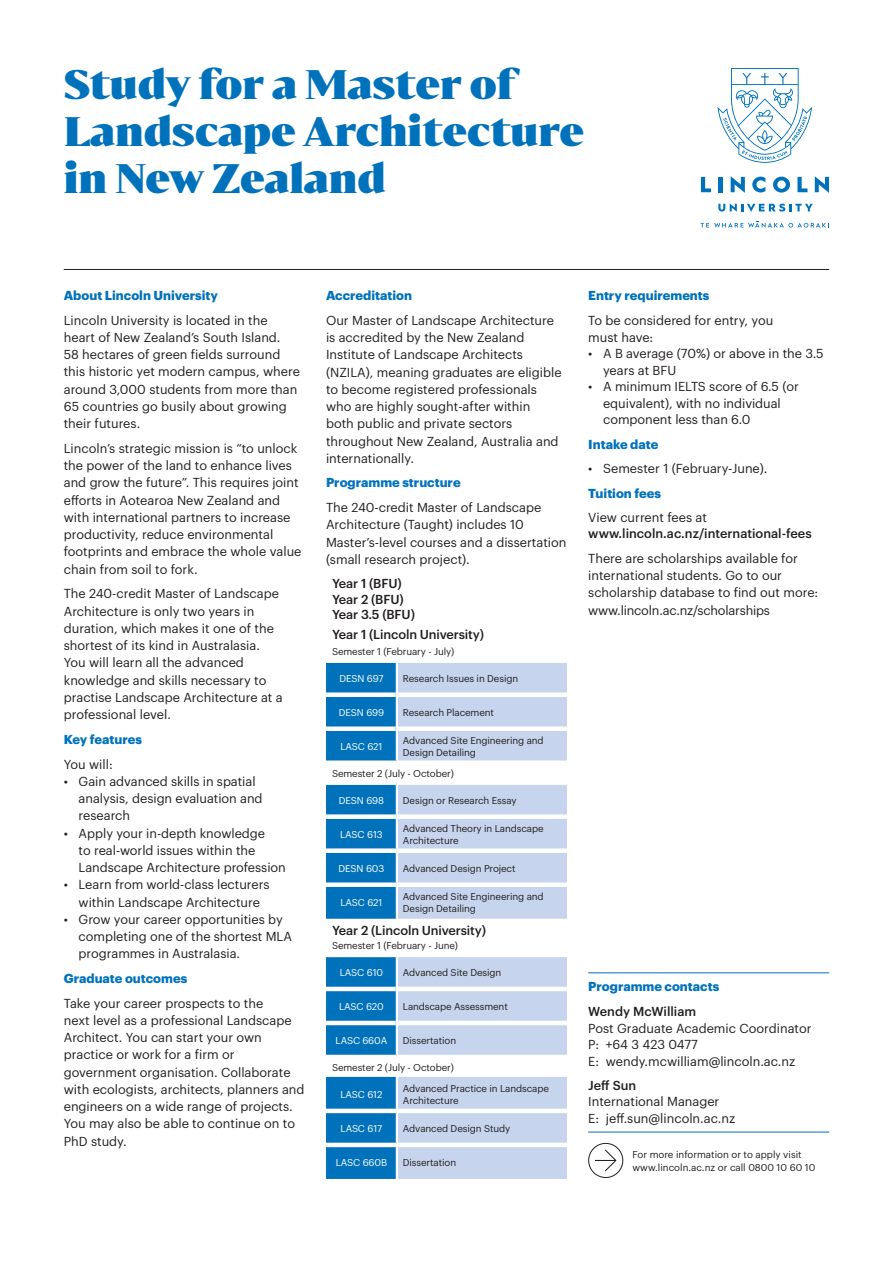
<style>
.page{position:relative;width:893px;height:1263px;background:#fff}
.page>*{position:absolute;margin:0;border:0;box-sizing:border-box;transform-origin:0 0}
.t1{font:900 39px/46.8px "Bw Darius";color:#0072bc}
.t2{font:12.75px/17.2px "Graphik";color:#231f20}
.t3{font:500 12.75px/15.3px "Graphik";letter-spacing:-.01em;color:#231f20}
.t4{font:700 12.75px "Graphik";color:#0072bc}
.t5{font:9.75px/12px "Graphik";letter-spacing:-.01em;color:#231f20}
.t6{font:9.75px "Graphik";letter-spacing:-.01em;color:#fff}
</style>
<div class="page">
<svg style="left:326px;top:663px;width:70px;height:256px;background:#127cc0"></svg>
<svg style="left:398px;top:663px;width:169px;height:516px;background:#cedbef"></svg>
<svg style="left:326px;top:957px;width:71px;height:222px;background:#1a80c2"></svg>
<div style="left:326px;top:692px;width:70px;height:5px;background:#fff"></div>
<div style="left:398px;top:692px;width:169px;height:5px;background:#fff"></div>
<div style="left:326px;top:726px;width:70px;height:5px;background:#fff"></div>
<div style="left:398px;top:726px;width:169px;height:5px;background:#fff"></div>
<svg style="left:566px;top:765px;width:1px;height:15px"></svg>
<div style="left:326px;top:814px;width:71px;height:5px;background:#fff"></div>
<div style="left:397px;top:814px;width:170px;height:5px;background:#fff"></div>
<div style="left:326px;top:848px;width:71px;height:5px;background:#fff"></div>
<div style="left:397px;top:848px;width:170px;height:5px;background:#fff"></div>
<hr style="left:397px;top:953px;width:170px;height:4px;background:#fff">
<hr style="left:326px;top:987px;width:70px;height:4px;background:#fff">
<hr style="left:398px;top:987px;width:169px;height:4px;background:#fff">
<hr style="left:326px;top:1021px;width:70px;height:4px;background:#fff">
<hr style="left:398px;top:1021px;width:169px;height:4px;background:#fff">
<hr style="left:326px;top:1055px;width:71px;height:4px;background:#fff">
<hr style="left:397px;top:1055px;width:170px;height:4px;background:#fff">
<hr style="left:396px;top:957px;width:2px;height:32px;background:#fff">
<hr style="left:396px;top:989px;width:2px;height:34px;background:#fff">
<hr style="left:396px;top:1023px;width:2px;height:32px;background:#fff">
<hr style="left:396px;top:1077px;width:2px;height:32px;background:#fff">
<hr style="left:396px;top:1113px;width:2px;height:30px;background:#fff">
<hr style="left:396px;top:1147px;width:2px;height:32px;background:#fff">
<hr style="left:326px;top:1109px;width:71px;height:4px;background:#fff">
<hr style="left:397px;top:1109px;width:170px;height:4px;background:#fff">
<hr style="left:326px;top:1143px;width:71px;height:4px;background:#fff">
<hr style="left:397px;top:1143px;width:170px;height:4px;background:#fff">
<div style="left:326px;top:760px;width:71px;height:5px;background:#fff"></div>
<div style="left:397px;top:760px;width:171px;height:5px;background:#fff"></div>
<div style="left:326px;top:780px;width:71px;height:5px;background:#fff"></div>
<div style="left:397px;top:780px;width:171px;height:5px;background:#fff"></div>
<div style="left:326px;top:882px;width:71px;height:5px;background:#fff"></div>
<div style="left:397px;top:882px;width:170px;height:5px;background:#fff"></div>
<hr style="left:64px;top:269px;width:765px;height:1px;background:#231f20">
<hr style="left:588px;top:972px;width:241px;height:1px;background:#0072bc">
<hr style="left:588px;top:1132px;width:241px;height:1px;background:#0072bc">
<div style="left:588px;top:1143px;width:35px;height:35px;border:1px solid #231f20;border-radius:50%"></div>
<svg style="left:595px;top:1148px;width:22px;height:24px"></svg>
<svg style="left:718px;top:203px;width:95px;height:9px"></svg>
<svg style="left:815px;top:176px;width:14px;height:17px"></svg>
<svg style="left:701px;top:177px;width:10px;height:15px"></svg>
<hr style="left:718px;top:177px;width:4px;height:15px;background:#0072bc">
<svg style="left:731px;top:176px;width:14px;height:17px"></svg>
<svg style="left:773px;top:177px;width:17px;height:16px"></svg>
<svg style="left:797px;top:177px;width:10px;height:15px"></svg>
<svg style="left:752px;top:177px;width:13px;height:15px"></svg>
<svg style="left:701px;top:222px;width:128px;height:6px"></svg>
<svg style="left:717px;top:68px;width:95px;height:95px"></svg>
<h1 class="t1" style="left:64px;top:59px;width:522px">Study for a Master of<br>Landscape Architecture in New Zealand</h1>
<p class="t4" style="left:64px;top:285px;width:156px">About Lincoln University</p>
<p class="t2" style="left:64px;top:310px;width:238px">Lincoln University is located in the heart of New Zealand’s South Island.<br>58 hectares of green fields surround this historic yet modern campus, where around 3,000 students from more than 65 countries go busily about growing their futures.</p>
<p class="t2" style="left:64px;top:439px;width:239px">Lincoln’s strategic mission is “to unlock the power of the land to enhance lives and grow the future”. This requires joint efforts in Aotearoa New Zealand and with international partners to increase productivity, reduce environmental footprints and embrace the whole value chain from soil to fork.</p>
<p class="t2" style="left:64px;top:584px;width:220px">The 240-credit Master of Landscape<br>Architecture is only two years in duration, which makes it one of the shortest of its kind in Australasia.<br>You will learn all the advanced knowledge and skills necessary to practise Landscape Architecture at a professional level.</p>
<p class="t4" style="left:64px;top:729px;width:80px">Key features</p>
<p class="t2" style="left:64px;top:754px;width:51px">You will:</p>
<p class="t2" style="left:79px;top:771px;width:185px;text-indent:-15px">• Gain advanced skills in spatial analysis, design evaluation and research</p>
<p class="t2" style="left:79px;top:823px;width:209px;text-indent:-15px">• Apply your in-depth knowledge<br>to real-world issues within the<br>Landscape Architecture profession</p>
<p class="t2" style="left:64px;top:875px;width:207px;text-align:center">• Learn from world-class lecturers within Landscape Architecture</p>
<p class="t2" style="left:79px;top:909px;width:215px;text-indent:-15px">• Grow your career opportunities by completing one of the shortest MLA programmes in Australasia.</p>
<p class="t4" style="left:64px;top:968px;width:125px">Graduate outcomes</p>
<p class="t2" style="left:64px;top:993px;width:242px">Take your career prospects to the<br>next level as a professional Landscape Architect. You can start your own practice or work for a firm or government organisation. Collaborate with ecologists, architects, planners and engineers on a wide range of projects.<br>You may also be able to continue on to PhD study.</p>
<p class="t4" style="left:326px;top:286px;width:88px">Accreditation</p>
<p class="t2" style="left:326px;top:310px;width:237px">Our Master of Landscape Architecture is accredited by the New Zealand Institute of Landscape Architects (NZILA), meaning graduates are eligible to become registered professionals who are highly sought-after within<br>both public and private sectors throughout New Zealand, Australia and internationally.</p>
<p class="t4" style="left:326px;top:473px;width:136px">Programme structure</p>
<p class="t2" style="left:326px;top:498px;width:242px">The 240-credit Master of Landscape Architecture (Taught) includes 10<br>Master’s-level courses and a dissertation (small research project).</p>
<p class="t3" style="left:332px;top:575px;width:85px">Year 1 (BFU)<br>Year 2 (BFU)<br>Year 3.5 (BFU)</p>
<p class="t3" style="left:332px;top:625px;width:153px">Year 1 (Lincoln University)</p>
<p class="t5" style="left:332px;top:644px;width:124px">Semester 1 (February - July)</p>
<p class="t6" style="left:339px;top:671px;width:46px">DESN 697</p>
<p class="t5" style="left:403px;top:671px;width:117px">Research Issues in Design</p>
<p class="t6" style="left:339px;top:705px;width:47px">DESN 699</p>
<p class="t5" style="left:403px;top:705px;width:93px">Research Placement</p>
<p class="t6" style="left:340px;top:739px;width:44px">LASC 621</p>
<p class="t5" style="left:403px;top:733px;width:142px">Advanced Site Engineering and<br>Design Detailing</p>
<p class="t5" style="left:332px;top:766px;width:123px">Semester 2 (July - October)</p>
<p class="t6" style="left:339px;top:793px;width:47px">DESN 698</p>
<p class="t5" style="left:403px;top:793px;width:115px">Design or Research Essay</p>
<p class="t6" style="left:340px;top:827px;width:44px">LASC 613</p>
<p class="t5" style="left:403px;top:821px;width:142px">Advanced Theory in Landscape<br>Architecture</p>
<p class="t6" style="left:338px;top:861px;width:47px">DESN 603</p>
<p class="t5" style="left:403px;top:861px;width:114px">Advanced Design Project</p>
<p class="t6" style="left:340px;top:895px;width:44px">LASC 621</p>
<p class="t5" style="left:403px;top:889px;width:142px">Advanced Site Engineering and<br>Design Detailing</p>
<p class="t3" style="left:332px;top:922px;width:155px">Year 2 (Lincoln University)</p>
<p class="t5" style="left:332px;top:938px;width:128px">Semester 1 (February - June)</p>
<p class="t6" style="left:340px;top:965px;width:45px">LASC 610</p>
<p class="t5" style="left:403px;top:965px;width:100px">Advanced Site Design</p>
<p class="t6" style="left:339px;top:999px;width:46px">LASC 620</p>
<p class="t5" style="left:403px;top:999px;width:106px">Landscape Assessment</p>
<p class="t6" style="left:336px;top:1033px;width:53px">LASC 660A</p>
<p class="t5" style="left:403px;top:1033px;width:55px">Dissertation</p>
<p class="t5" style="left:332px;top:1060px;width:123px">Semester 2 (July - October)</p>
<p class="t6" style="left:340px;top:1087px;width:44px">LASC 612</p>
<p class="t5" style="left:403px;top:1081px;width:148px">Advanced Practice in Landscape<br>Architecture</p>
<p class="t6" style="left:341px;top:1121px;width:43px">LASC 617</p>
<p class="t5" style="left:403px;top:1121px;width:109px">Advanced Design Study</p>
<p class="t6" style="left:336px;top:1155px;width:53px">LASC 660B</p>
<p class="t5" style="left:403px;top:1155px;width:55px">Dissertation</p>
<p class="t4" style="left:588px;top:285px;width:123px">Entry requirements</p>
<p class="t2" style="left:588px;top:310px;width:187px">To be considered for entry, you must have:</p>
<p class="t2" style="left:603px;top:344px;width:222px;line-height:16.5px;text-indent:-15px">• A B average (70%) or above in the 3.5 years at BFU</p>
<p class="t2" style="left:603px;top:377px;width:197px;line-height:16.5px;text-indent:-15px">• A minimum IELTS score of 6.5 (or equivalent), with no individual component less than 6.0</p>
<p class="t4" style="left:588px;top:435px;width:72px">Intake date</p>
<p class="t2" style="left:588px;top:459px;width:181px">• Semester 1 (February-June).</p>
<p class="t4" style="left:588px;top:483px;width:74px">Tuition fees</p>
<p class="t2" style="left:588px;top:507px;width:120px">View current fees at</p>
<p class="t3" style="left:588px;top:525px;width:225px">www.lincoln.ac.nz/international-fees</p>
<p class="t2" style="left:588px;top:549px;width:232px">There are scholarships available for international students. Go to our scholarship database to find out more: www.lincoln.ac.nz/scholarships</p>
<p class="t4" style="left:588px;top:976px;width:133px">Programme contacts</p>
<p class="t3" style="left:588px;top:1003px;width:109px">Wendy McWilliam</p>
<p class="t2" style="left:588px;top:1019px;width:225px;line-height:16.5px">Post Graduate Academic Coordinator<br>P: +64 3 423 0477<br>E: wendy.mcwilliam@lincoln.ac.nz</p>
<p class="t3" style="left:588px;top:1076px;width:50px">Jeff Sun</p>
<p class="t2" style="left:588px;top:1092px;width:149px;line-height:16.5px">International Manager<br>E: jeff.sun@lincoln.ac.nz</p>
<p class="t5" style="left:632px;top:1146px;width:184px;line-height:13.5px">For more information or to apply visit www.lincoln.ac.nz or call 0800 10 60 10</p>
</div>
